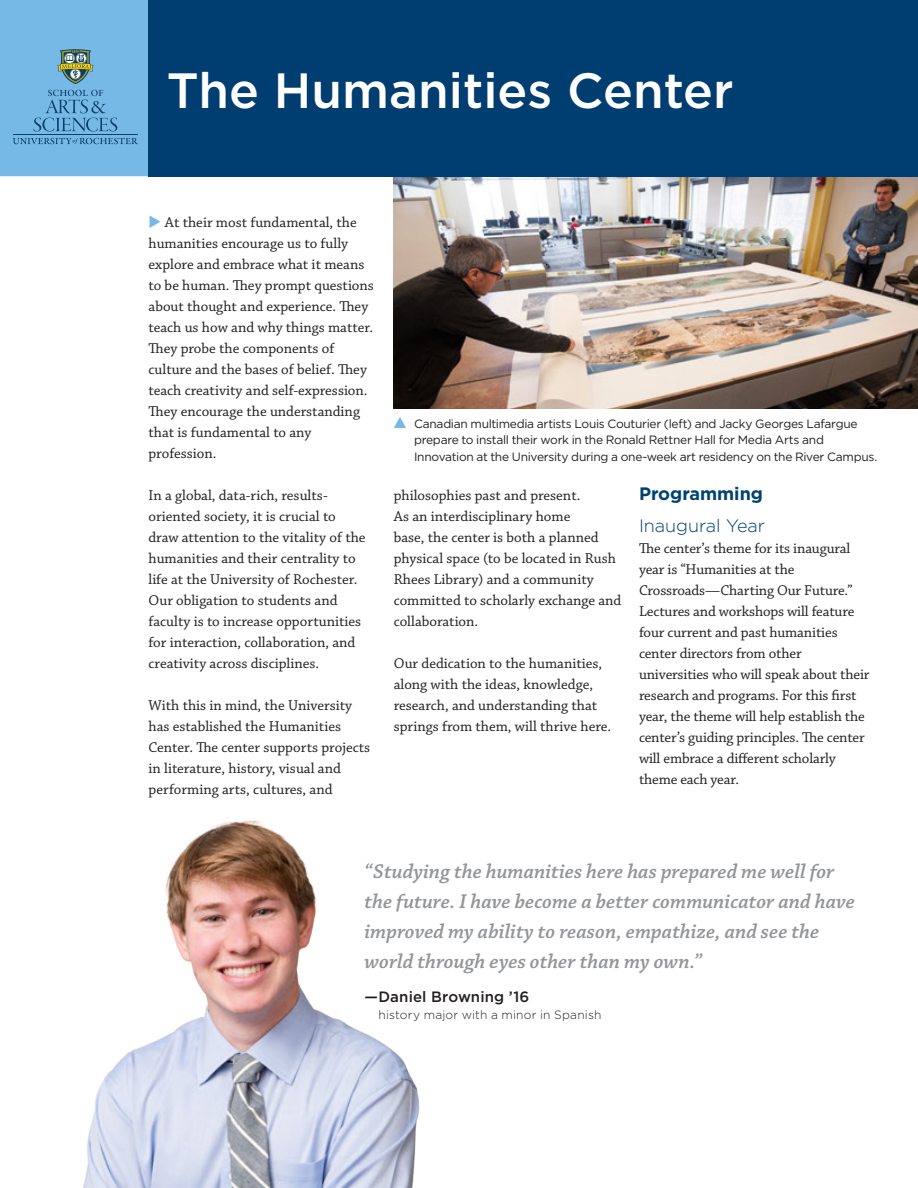
<style>
.page{position:relative;width:918px;height:1188px;background:#fff}
.page>*{position:absolute;margin:0;border:0;box-sizing:border-box;transform-origin:0 0}
.Section_Head{font:500 49.5px "Gotham";color:#fff}
.quote{font:italic 600 21px/30px "Chaparral Pro";color:#939598}
.t1{font:300 18px "Gotham";color:#004270}
.t2{font:700 18px "Gotham";color:#004270}
.Text_1st_Paragraph{font:15px/21px "Chaparral Pro";color:#231f20}
.quote_author{font:500 15px "Gotham";letter-spacing:.005em;color:#231f20}
.t3{font:12px/16.5px "Gotham";letter-spacing:-.025em;color:#231f20}
.Quote_Author_Definit{font:300 12px "Gotham";letter-spacing:.015em;color:#231f20}
.s1{color:#76b9e6}
</style>
<div class="page">
<img style="left:83px;top:820px;width:337px;height:368px">
<img style="left:394px;top:176px;width:524px;height:233px">
<div style="left:148px;top:0;width:770px;height:176px;background:#003d71"></div>
<svg style="left:0;top:0;width:148px;height:176px;background:#72b3dd"></svg>
<svg style="left:394px;top:417px;width:12px;height:11px"></svg>
<p class="Section_Head" style="left:167px;top:58px;width:568px">The Humanities Center</p>
<p class="Text_1st_Paragraph" style="left:148px;top:213px;width:227px"><span class="s1">◆</span> At their most fundamental, the humanities encourage us to fully explore and embrace what it means to be human. They prompt questions about thought and experience. They teach us how and why things matter.<br>They probe the components of culture and the bases of belief. They teach creativity and self-expression.<br>They encourage the understanding that is fundamental to any profession.</p>
<p class="Text_1st_Paragraph" style="left:148px;top:486px;width:219px">In a global, data-rich, results&shy;oriented society, it is crucial to draw attention to the vitality of the humanities and their centrality to life at the University of Rochester.<br>Our obligation to students and faculty is to increase opportunities for interaction, collaboration, and creativity across disciplines.</p>
<p class="Text_1st_Paragraph" style="left:148px;top:696px;width:223px">With this in mind, the University has established the Humanities Center. The center supports projects in literature, history, visual and performing arts, cultures, and</p>
<p class="t3" style="left:414px;top:415px;width:465px">Canadian multimedia artists Louis Couturier (left) and Jacky Georges Lafargue prepare to install their work in the Ronald Rettner Hall for Media Arts and<br>Innovation at the University during a one-week art residency on the River Campus.</p>
<p class="Text_1st_Paragraph" style="left:394px;top:486px;width:188px">philosophies past and present.</p>
<p class="Text_1st_Paragraph" style="left:394px;top:507px;width:229px">As an interdisciplinary home<br>base, the center is both a planned physical space (to be located in Rush<br>Rhees Library) and a community committed to scholarly exchange and collaboration.</p>
<p class="Text_1st_Paragraph" style="left:394px;top:654px;width:219px">Our dedication to the humanities, along with the ideas, knowledge, research, and understanding that springs from them, will thrive here.</p>
<p class="t2" style="left:639px;top:482px;width:126px">Programming</p>
<p class="t1" style="left:639px;top:514px;width:128px">Inaugural Year</p>
<p class="Text_1st_Paragraph" style="left:639px;top:538px;width:232px">The center’s theme for its inaugural year is “Humanities at the Crossroads—Charting Our Future.” Lectures and workshops will feature four current and past humanities center directors from other universities who will speak about their research and programs. For this first year, the theme will help establish the center’s guiding principles. The center will embrace a different scholarly theme each year.</p>
<p class="quote" style="left:364px;top:857px;width:492px">“Studying the humanities here has prepared me well for the future. I have become a better communicator and have improved my ability to reason, empathize, and see the world through eyes other than my own.”</p>
<p class="quote_author" style="left:364px;top:987px;width:166px">—Daniel Browning ’16</p>
<p class="Quote_Author_Definit" style="left:379px;top:1007px;width:224px">history major with a minor in Spanish</p>
</div>
